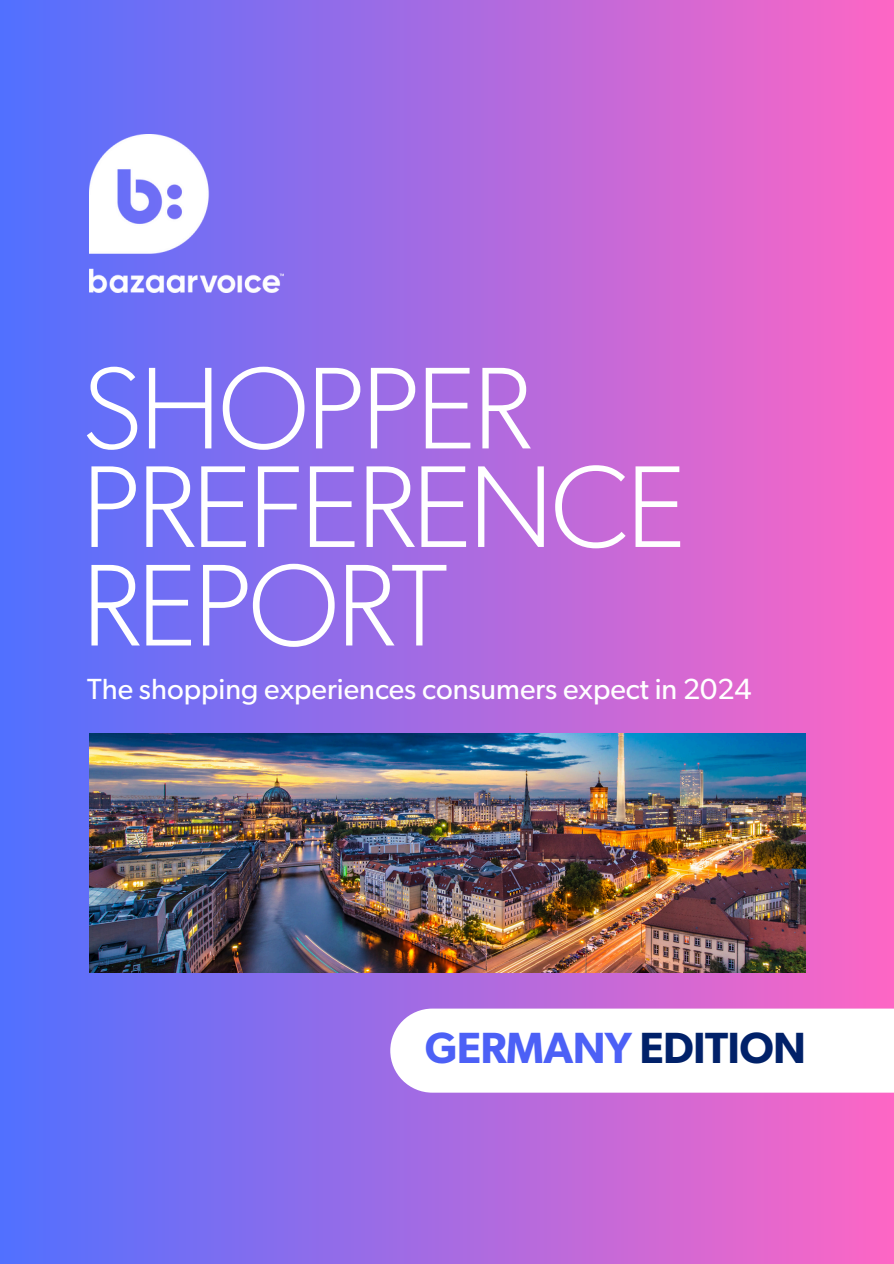
<style>
.page{position:relative;width:894px;height:1264px;background:#fff}
.page>*{position:absolute;margin:0;border:0;box-sizing:border-box;transform-origin:0 0}
.t1{font:300 116.7px/98.6px "Gibson";letter-spacing:-.03em;color:#fff}
.t2{font:600 43.8px "Gibson";letter-spacing:-.015em;color:#4c60f6}
.t3{font:29.1px "Gibson";color:#fff}
.s1{color:#012169}
</style>
<div class="page">
<div style="left:0;top:0;width:893px;height:1263px;background:linear-gradient(to right,#5170ff,#fe66c4)"></div>
<img style="left:90px;top:733px;width:715px;height:239px">
<img style="left:90px;top:135px;width:193px;height:157px">
<svg style="left:390px;top:1008px;width:503px;height:84px"></svg>
<h1 class="t1" style="left:81px;top:364px;width:605px">SHOPPER<br>PREFERENCE<br>REPORT</h1>
<h2 class="t3" style="left:87px;top:676px;width:665px">The shopping experiences consumers expect in 2024</h2>
<p class="t2" style="left:424px;top:1028px;width:383px">GERMANY <span class="s1">EDITION</span></p>
</div>
